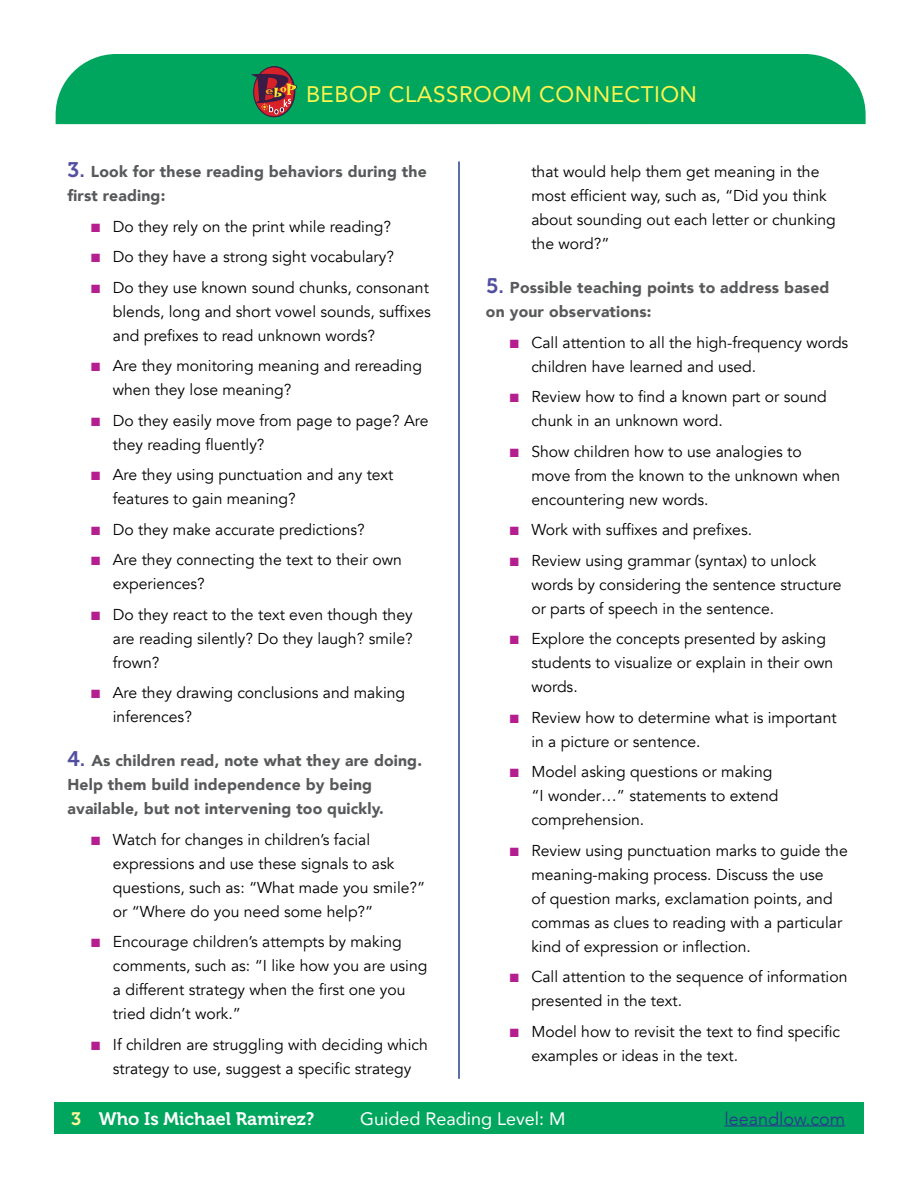
<style>
.page{position:relative;width:918px;height:1188px;background:#fff}
.page>*{position:absolute;margin:0;border:0;box-sizing:border-box;transform-origin:0 0}
.t1{font:22.5px "Avenir";letter-spacing:.02em;color:#fff450}
.t2{font:18px "Museo 700";color:#fff}
.t3{font:18px "Avenir";color:#fff}
.t4{font:300 18px "Avenir";color:#2e3092}
.t5{font:15.75px/24px "Avenir";color:#000}
.t6{font:900 15.75px/24px "Avenir";letter-spacing:.01em;color:#58595b}
.s1{font-family:"Museo 700";font-weight:400;font-size:21px;color:#524fa1}
.s2{color:#b41e8e}
.s3{color:#fff799}
</style>
<div class="page">
<hr style="left:458px;top:161px;width:2px;height:918px;background:#25408f">
<div style="left:56px;top:54px;width:810px;height:70px;background:#00a65d"></div>
<div style="left:54px;top:1103px;width:810px;height:31px;background:#00a65d"></div>
<hr style="left:725px;top:1125px;width:120px;height:1px;background:#2e3092">
<svg style="left:254px;top:67px;width:40px;height:50px"></svg>
<div style="left:253px;top:66px;width:42px;height:51px;border:1px solid #391b46;border-radius:50%"></div>
<svg style="left:251px;top:74px;width:46px;height:40px;background:#7a4c43"></svg>
<h1 class="t1" style="left:306px;top:76px;width:393px">BEBOP CLASSROOM CONNECTION</h1>
<p class="t6" style="left:68px;top:159px;width:361px"><span class="s1">3.</span> Look for these reading behaviors during the first reading:</p>
<p class="t5" style="left:91px;top:215px;width:301px"><span class="s2">■</span> Do they rely on the print while reading?</p>
<p class="t5" style="left:91px;top:245px;width:304px"><span class="s2">■</span> Do they have a strong sight vocabulary?</p>
<p class="t5" style="left:113px;top:276px;width:319px;text-indent:-22px"><span class="s2">■</span> Do they use known sound chunks, consonant blends, long and short vowel sounds, suffixes and prefixes to read unknown words?</p>
<p class="t5" style="left:113px;top:354px;width:311px;text-indent:-22px"><span class="s2">■</span> Are they monitoring meaning and rereading when they lose meaning?</p>
<p class="t5" style="left:113px;top:408px;width:317px;text-indent:-22px"><span class="s2">■</span> Do they easily move from page to page? Are they reading fluently?</p>
<p class="t5" style="left:113px;top:463px;width:282px;text-indent:-22px"><span class="s2">■</span> Are they using punctuation and any text features to gain meaning?</p>
<p class="t5" style="left:91px;top:517px;width:275px"><span class="s2">■</span> Do they make accurate predictions?</p>
<p class="t5" style="left:113px;top:548px;width:291px;text-indent:-22px"><span class="s2">■</span> Are they connecting the text to their own experiences?</p>
<p class="t5" style="left:113px;top:602px;width:301px;text-align:justify;text-indent:-22px"><span class="s2">■</span> Do they react to the text even though they are reading silently? Do they laugh? smile? frown?</p>
<p class="t5" style="left:113px;top:681px;width:294px;text-indent:-22px"><span class="s2">■</span> Are they drawing conclusions and making inferences?</p>
<p class="t6" style="left:67px;top:748px;width:356px"><span class="s1">4.</span> As children read, note what they are doing.<br>Help them build independence by being available, but not intervening too quickly.</p>
<p class="t5" style="left:113px;top:828px;width:314px;text-indent:-22px"><span class="s2">■</span> Watch for changes in children’s facial expressions and use these signals to ask questions, such as: “What made you smile?” or “Where do you need some help?”</p>
<p class="t5" style="left:113px;top:930px;width:316px;text-indent:-22px"><span class="s2">■</span> Encourage children’s attempts by making comments, such as: “I like how you are using a different strategy when the first one you tried didn’t work.”</p>
<p class="t5" style="left:91px;top:1033px;width:338px;text-align:center"><span class="s2">■</span> If children are struggling with deciding which strategy to use, suggest a specific strategy</p>
<p class="t5" style="left:531px;top:160px;width:306px">that would help them get meaning in the most efficient way, such as, “Did you think about sounding out each letter or chunking the word?”</p>
<p class="t6" style="left:486px;top:276px;width:345px"><span class="s1">5.</span> Possible teaching points to address based on your observations:</p>
<p class="t5" style="left:531px;top:331px;width:318px;text-indent:-22px"><span class="s2">■</span> Call attention to all the high-frequency words children have learned and used.</p>
<p class="t5" style="left:531px;top:385px;width:297px;text-indent:-22px"><span class="s2">■</span> Review how to find a known part or sound chunk in an unknown word.</p>
<p class="t5" style="left:531px;top:440px;width:310px;text-indent:-22px"><span class="s2">■</span> Show children how to use analogies to move from the known to the unknown when encountering new words.</p>
<p class="t5" style="left:510px;top:518px;width:244px"><span class="s2">■</span> Work with suffixes and prefixes.</p>
<p class="t5" style="left:531px;top:549px;width:312px;text-indent:-22px"><span class="s2">■</span> Review using grammar (syntax) to unlock words by considering the sentence structure or parts of speech in the sentence.</p>
<p class="t5" style="left:531px;top:627px;width:303px;text-indent:-22px"><span class="s2">■</span> Explore the concepts presented by asking students to visualize or explain in their own words.</p>
<p class="t5" style="left:531px;top:706px;width:307px;text-indent:-22px"><span class="s2">■</span> Review how to determine what is important in a picture or sentence.</p>
<p class="t5" style="left:531px;top:760px;width:249px;text-indent:-22px"><span class="s2">■</span> Model asking questions or making “I wonder…” statements to extend comprehension.</p>
<p class="t5" style="left:531px;top:839px;width:318px;text-indent:-22px"><span class="s2">■</span> Review using punctuation marks to guide the meaning-making process. Discuss the use<br>of question marks, exclamation points, and commas as clues to reading with a particular kind of expression or inflection.</p>
<p class="t5" style="left:531px;top:965px;width:318px;text-indent:-22px"><span class="s2">■</span> Call attention to the sequence of information presented in the text.</p>
<p class="t5" style="left:531px;top:1020px;width:310px;text-indent:-22px"><span class="s2">■</span> Model how to revisit the text to find specific examples or ideas in the text.</p>
<p class="t2" style="left:71px;top:1108px;width:245px"><span class="s3">3</span> Who Is Michael Ramirez?</p>
<p class="t3" style="left:360px;top:1104px;width:207px">Guided Reading Level: M</p>
<p class="t4" style="left:725px;top:1108px;width:122px">leeandlow.com</p>
</div>
